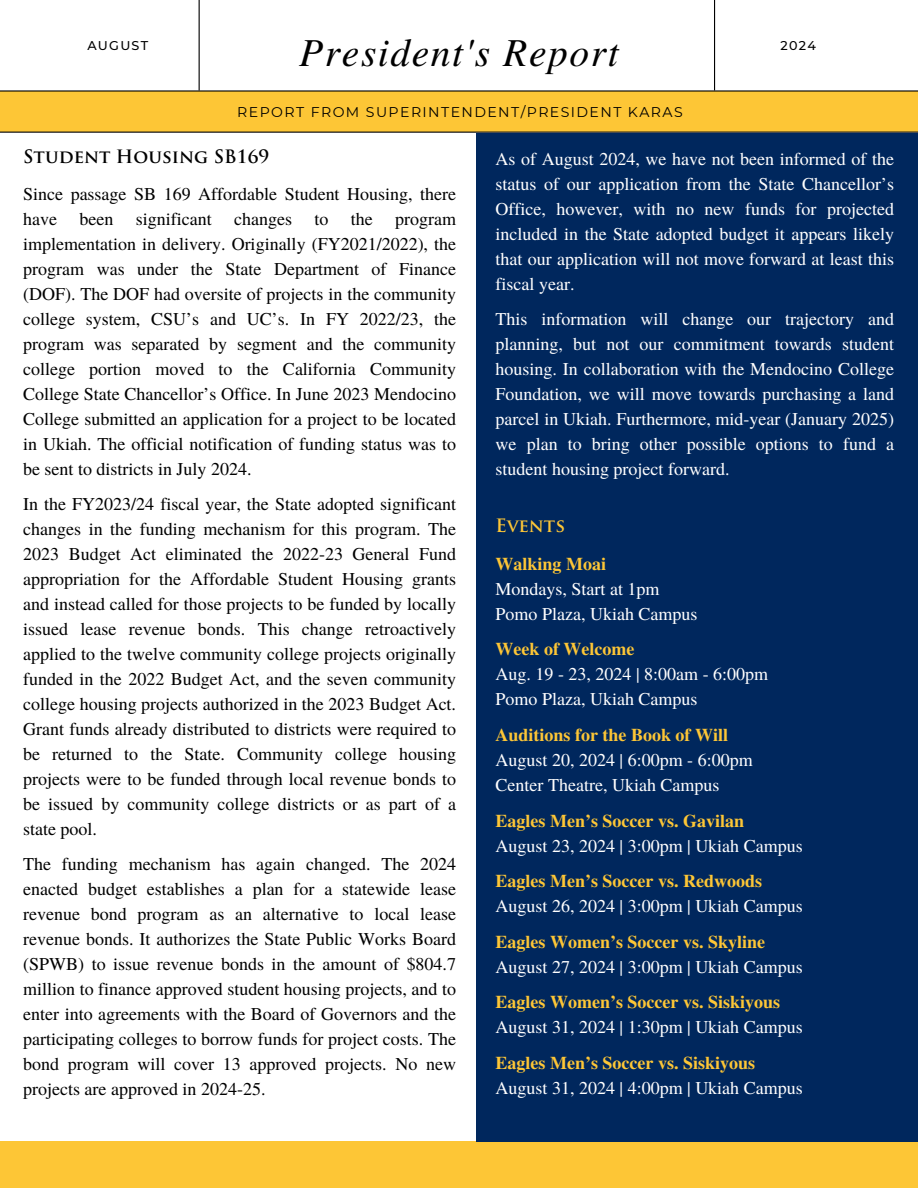
<style>
.page{position:relative;width:918px;height:1188px;background:#fff}
.page>*{position:absolute;margin:0;border:0;box-sizing:border-box;transform-origin:0 0}
.t1{font:italic 39.45px "Te X Gyre Termes";letter-spacing:.04em;color:#000}
.t2{font:18px/25px "Te X Gyre Termes";color:#000;text-align:justify}
.t3{font:18px/25px "Te X Gyre Termes";color:#fff}
.t4{font:700 18px "Trajan Pro";color:#000}
.t5{font:700 18px "Trajan Pro";color:#fdc636}
.t6{font:14.1px "Montserrat";letter-spacing:.1em;color:#000}
.t7{font:500 12.75px "Montserrat";letter-spacing:.1em;color:#000}
.s1{font-weight:700;color:#fdc636}
</style>
<div class="page">
<div style="left:0;top:92px;width:918px;height:40px;background:#fdc636"></div>
<hr style="left:0;top:90px;width:918px;height:2px;background:#000">
<hr style="left:199px;top:0;width:1px;height:90px;background:#000">
<hr style="left:714px;top:0;width:1px;height:90px;background:#000">
<hr style="left:0;top:132px;width:918px;height:1px;background:#000">
<div style="left:0;top:1141px;width:918px;height:47px;background:#fdc636"></div>
<div style="left:477px;top:133px;width:441px;height:1009px;background:#00275d"></div>
<h1 class="t1" style="left:299px;top:24px;width:321px">President's Report</h1>
<h4 class="t6" style="left:237px;top:104px;width:447px">REPORT FROM SUPERINTENDENT/PRESIDENT KARAS</h4>
<p class="t7" style="left:87px;top:38px;width:62px">AUGUST</p>
<p class="t7" style="left:781px;top:38px;width:37px">2024</p>
<h3 class="t4" style="left:23px;top:149px;width:248px">Student Housing SB169</h3>
<h3 class="t2" style="left:23px;top:181px;width:435px">Since passage SB 169 Affordable Student Housing, there have been significant changes to the program implementation in delivery. Originally (FY2021/2022), the program was under the State Department of Finance (DOF). The DOF had oversite of projects in the community college system, CSU’s and UC’s. In FY 2022/23, the program was separated by segment and the community college portion moved to the California Community College State Chancellor’s Office. In June 2023 Mendocino College submitted an application for a project to be located in Ukiah. The official notification of funding status was to be sent to districts in July 2024.</h3>
<h2 class="t2" style="left:23px;top:491px;width:435px">In the FY2023/24 fiscal year, the State adopted significant changes in the funding mechanism for this program. The 2023 Budget Act eliminated the 2022-23 General Fund appropriation for the Affordable Student Housing grants and instead called for those projects to be funded by locally issued lease revenue bonds. This change retroactively applied to the twelve community college projects originally funded in the 2022 Budget Act, and the seven community college housing projects authorized in the 2023 Budget Act.<br>Grant funds already distributed to districts were required to be returned to the State. Community college housing projects were to be funded through local revenue bonds to be issued by community college districts or as part of a state pool.</h2>
<h3 class="t2" style="left:23px;top:851px;width:435px">The funding mechanism has again changed. The 2024 enacted budget establishes a plan for a statewide lease revenue bond program as an alternative to local lease revenue bonds. It authorizes the State Public Works Board (SPWB) to issue revenue bonds in the amount of $804.7 million to finance approved student housing projects, and to enter into agreements with the Board of Governors and the participating colleges to borrow funds for project costs. The bond program will cover 13 approved projects. No new projects are approved in 2024-25.</h3>
<h3 class="t3" style="left:496px;top:146px;width:400px;text-align:justify">As of August 2024, we have not been informed of the status of our application from the State Chancellor’s Office, however, with no new funds for projected included in the State adopted budget it appears likely that our application will not move forward at least this fiscal year.</h3>
<h3 class="t3" style="left:496px;top:306px;width:400px;text-align:justify">This information will change our trajectory and planning, but not our commitment towards student housing. In collaboration with the Mendocino College Foundation, we will move towards purchasing a land parcel in Ukiah. Furthermore, mid-year (January 2025) we plan to bring other possible options to fund a student housing project forward.</h3>
<h3 class="t5" style="left:496px;top:518px;width:71px">Events</h3>
<h3 class="t3" style="left:496px;top:550px;width:203px"><span class="s1">Walking Moai<br></span>Mondays, Start at 1pm<br>Pomo Plaza, Ukiah Campus</h3>
<h3 class="t3" style="left:496px;top:636px;width:274px"><span class="s1">Week of Welcome<br></span>Aug. 19 - 23, 2024 | 8:00am - 6:00pm<br>Pomo Plaza, Ukiah Campus</h3>
<h3 class="t3" style="left:496px;top:721px;width:259px"><span class="s1">Auditions for the Book of Will<br></span>August 20, 2024 | 6:00pm - 6:00pm<br>Center Theatre, Ukiah Campus</h3>
<h3 class="t3" style="left:496px;top:807px;width:309px"><span class="s1">Eagles Men’s Soccer vs. Gavilan<br></span>August 23, 2024 | 3:00pm | Ukiah Campus</h3>
<h2 class="t3" style="left:496px;top:868px;width:309px"><span class="s1">Eagles Men’s Soccer vs. Redwoods<br></span>August 26, 2024 | 3:00pm | Ukiah Campus</h2>
<h3 class="t3" style="left:496px;top:928px;width:309px"><span class="s1">Eagles Women’s Soccer vs. Skyline<br></span>August 27, 2024 | 3:00pm | Ukiah Campus</h3>
<h3 class="t3" style="left:496px;top:989px;width:309px"><span class="s1">Eagles Women’s Soccer vs. Siskiyous<br></span>August 31, 2024 | 1:30pm | Ukiah Campus</h3>
<h3 class="t3" style="left:496px;top:1050px;width:309px"><span class="s1">Eagles Men’s Soccer vs. Siskiyous<br></span>August 31, 2024 | 4:00pm | Ukiah Campus</h3>
</div>
